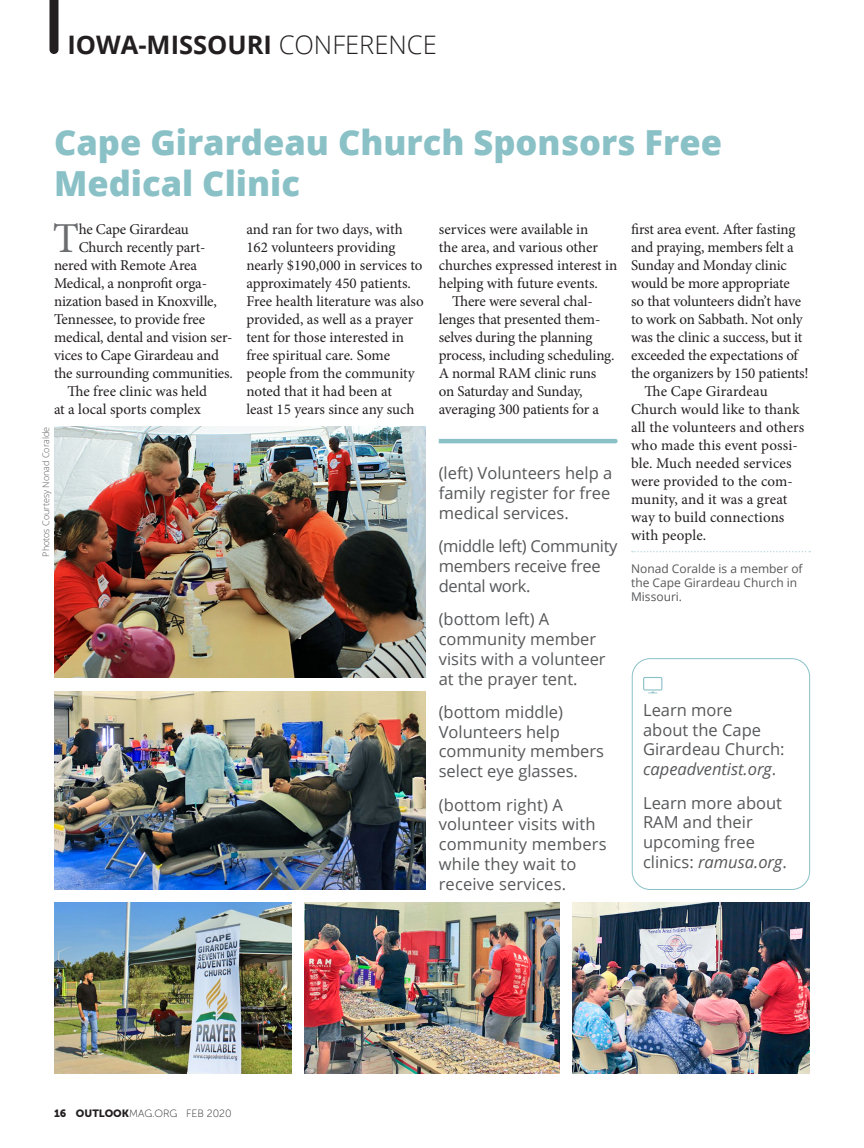
<style>
.page{position:relative;width:864px;height:1148px;background:#fff}
.page>*{position:absolute;margin:0;border:0;box-sizing:border-box;transform-origin:0 0}
.News_Text{font:42.75px "Minion Pro";color:#6c6d70}
.News_Title{font:800 34.5px/41.4px "Open Sans";color:#8ac1c7}
.t1{font:700 25.5px "Open Sans";color:#231f20}
.Photo_Caption{font:16.5px/19.8px "Open Sans";color:#57585a}
.Photo_Caption-2{font:16.5px/19.8px "Open Sans";letter-spacing:-.02em;color:#57585a}
.News_Text-2{font:15px/18px "Minion Pro";letter-spacing:-.01em;color:#231f20}
.News_Text-3{font:15px/18px "Minion Pro";letter-spacing:.01em;color:#231f20}
.Author_Bio{font:12px/14.4px "Open Sans";color:#57585a}
.t2{font:10.5px "Museo Sans 100";color:#231f20}
.Photo_Credit{font:300 9px "Open Sans";color:#57585a}
.s1{font-weight:300}
.s2{font-style:italic}
.s3{font-family:"Museo Sans 900"}
</style>
<div class="page">
<svg style="left:50px;top:0;width:8px;height:54px"></svg>
<img style="left:54px;top:902px;width:237px;height:171px">
<div style="left:632px;top:658px;width:178px;height:231px;border:1px solid #8ac1c7;border-radius:18px"></div>
<img style="left:54px;top:691px;width:371px;height:198px">
<img style="left:54px;top:426px;width:371px;height:251px">
<img style="left:305px;top:902px;width:254px;height:171px">
<img style="left:573px;top:902px;width:237px;height:171px">
<svg style="left:438px;top:438px;width:180px;height:6px"></svg>
<svg style="left:632px;top:551px;width:178px;height:1px"></svg>
<svg style="left:643px;top:677px;width:19px;height:16px"></svg>
<h3 class="t1" style="left:67px;top:27px;width:371px">IOWA-MISSOURI <span class="s1">CONFERENCE</span></h3>
<p class="News_Title" style="left:54px;top:119px;width:670px">Cape Girardeau Church Sponsors Free<br>Medical Clinic</p>
<p class="News_Text-2" style="left:439px;top:220px;width:180px">services were available in<br>the area, and various other churches expressed interest in helping with future events.</p>
<p class="News_Text-2" style="left:439px;top:292px;width:177px;text-indent:14px">There were several chal&shy;lenges that presented them&shy;selves during the planning process, including scheduling.<br>A normal RAM clinic runs on Saturday and Sunday, averaging 300 patients for a</p>
<p class="News_Text" style="left:53px;top:210px;width:28px">T</p>
<p class="News_Text-2" style="left:79px;top:220px;width:112px">he Cape Girardeau</p>
<p class="News_Text-2" style="left:246px;top:220px;width:179px">and ran for two days, with<br>162 volunteers providing nearly $190,000 in services to approximately 450 patients.<br>Free health literature was also provided, as well as a prayer tent for those interested in free spiritual care. Some people from the community noted that it had been at<br>least 15 years since any such</p>
<p class="News_Text-2" style="left:631px;top:220px;width:179px">first area event. After fasting and praying, members felt a<br>Sunday and Monday clinic would be more appropriate<br>so that volunteers didn’t have to work on Sabbath. Not only was the clinic a success, but it exceeded the expectations of the organizers by 150 patients!</p>
<p class="News_Text-3" style="left:631px;top:382px;width:175px;text-indent:14px">The Cape Girardeau<br>Church would like to thank all the volunteers and others who made this event possi&shy;ble. Much needed services were provided to the com&shy;munity, and it was a great way to build connections with people.</p>
<p class="Author_Bio" style="left:631px;top:561px;width:173px">Nonad Coralde is a member of the Cape Girardeau Church in<br>Missouri.</p>
<p class="News_Text-2" style="left:79px;top:238px;width:128px">Church recently part-</p>
<p class="News_Text-2" style="left:54px;top:256px;width:145px">nered with Remote Area</p>
<p class="News_Text-2" style="left:54px;top:274px;width:155px">Medical, a nonprofit orga-</p>
<p class="News_Text-2" style="left:54px;top:292px;width:164px">nization based in Knoxville,</p>
<p class="News_Text-2" style="left:54px;top:310px;width:153px">Tennessee, to provide free</p>
<p class="News_Text-2" style="left:54px;top:328px;width:180px">medical, dental and vision ser-</p>
<p class="News_Text-2" style="left:54px;top:346px;width:167px">vices to Cape Girardeau and</p>
<p class="News_Text-2" style="left:54px;top:364px;width:180px">the surrounding communities.</p>
<p class="News_Text-2" style="left:54px;top:382px;width:155px;text-indent:14px">The free clinic was held at a local sports complex</p>
<p class="Photo_Credit" style="left:40px;top:556px;width:131px;rotate:-90deg">Photos Courtesy Nonad Coralde</p>
<p class="Photo_Caption" style="left:439px;top:463px;width:175px;text-align:justify">(left) Volunteers help a family register for free medical services.</p>
<p class="Photo_Caption-2" style="left:439px;top:536px;width:180px">(middle left) Community members receive free dental work.</p>
<p class="Photo_Caption" style="left:439px;top:609px;width:168px">(bottom left) A community member visits with a volunteer at the prayer tent.</p>
<p class="Photo_Caption" style="left:439px;top:701px;width:167px">(bottom middle)<br>Volunteers help community members select eye glasses.</p>
<p class="Photo_Caption" style="left:439px;top:794px;width:169px">(bottom right) A volunteer visits with community members while they wait to receive services.</p>
<p class="Photo_Caption" style="left:643px;top:699px;width:143px">Learn more<br>about the Cape<br>Girardeau Church: <span class="s2">capeadventist.org</span>.</p>
<p class="Photo_Caption" style="left:643px;top:792px;width:145px">Learn more about<br>RAM and their upcoming free clinics: <span class="s2">ramusa.org</span>.</p>
<p class="t2" style="left:54px;top:1107px;width:179px"><span class="s3">16 OUTLOOK</span>MAG.ORG FEB 2020</p>
</div>
